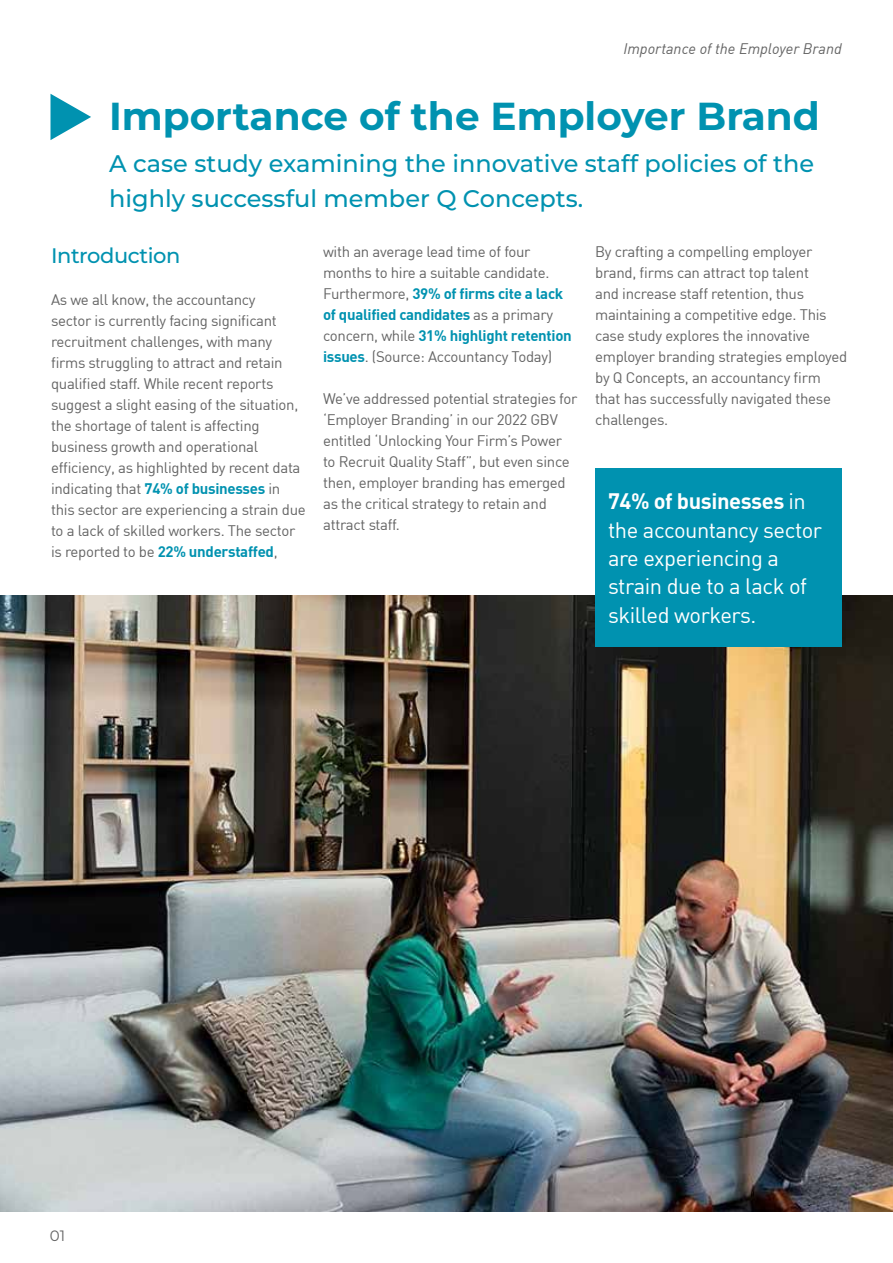
<style>
.page{position:relative;width:893px;height:1263px;background:#fff}
.page>*{position:absolute;margin:0;border:0;box-sizing:border-box;transform-origin:0 0}
.t1{font:700 39px "Montserrat";color:#0092b0}
.t2{font:500 24px/35.4px "Montserrat";color:#0092b0}
.t3{font:21.9px/28.3px "DIN";letter-spacing:-.02em;color:#fff}
.t4{font:21.9px "DIN Bold";letter-spacing:-.02em;color:#fff}
.t5{font:500 21px "Montserrat";letter-spacing:-.02em;color:#0092b0}
.t6{font:15px/21px "DIN";letter-spacing:-.02em;color:#646464}
.t7{font:15px/21px "DIN Bold";letter-spacing:-.02em;color:#0092b0}
.t8{font:italic 15px "DIN";color:#646464}
.t9{font:15px "Montserrat";color:#646464}
.s1{font-family:"DIN Bold";color:#0092b0}
.s2{font-family:"DIN";color:#646464}
.s3{font-family:"DIN"}
</style>
<div class="page">
<svg style="left:50px;top:94px;width:41px;height:46px"></svg>
<img style="left:0;top:595px;width:893px;height:617px">
<div style="left:595px;top:468px;width:246px;height:178px;background:#0092b0"></div>
<p class="t8" style="left:623px;top:39px;width:220px">Importance of the Employer Brand</p>
<h1 class="t1" style="left:109px;top:90px;width:712px">Importance of the Employer Brand</h1>
<h2 class="t2" style="left:109px;top:145px;width:706px">A case study examining the innovative staff policies of the highly successful member Q Concepts.</h2>
<h3 class="t5" style="left:51px;top:241px;width:131px">Introduction</h3>
<p class="t6" style="left:51px;top:288px;width:256px">As we all know, the accountancy<br>sector is currently facing significant recruitment challenges, with many firms struggling to attract and retain qualified staff. While recent reports suggest a slight easing of the situation, the shortage of talent is affecting business growth and operational efficiency, as highlighted by recent data indicating that <span class="s1">74% of businesses</span> in this sector are experiencing a strain due to a lack of skilled workers. The sector is reported to be <span class="s1">22% understaffed</span>,</p>
<p class="t6" style="left:595px;top:241px;width:254px">By crafting a compelling employer brand, firms can attract top talent<br>and increase staff retention, thus maintaining a competitive edge. This case study explores the innovative employer branding strategies employed by Q Concepts, an accountancy firm that has successfully navigated these challenges.</p>
<p class="t6" style="left:323px;top:241px;width:228px">with an average lead time of four months to hire a suitable candidate.</p>
<p class="t7" style="left:323px;top:283px;width:250px"><span class="s2">Furthermore,</span> 39% of firms cite a lack of qualified candidates <span class="s2">as a primary concern, while</span> 31% highlight retention</p>
<p class="t6" style="left:323px;top:346px;width:231px"><span class="s1">issues</span>. (Source: Accountancy Today)</p>
<p class="t6" style="left:323px;top:388px;width:256px">We’ve addressed potential strategies for ‘Employer Branding’ in our 2022 GBV entitled ‘Unlocking Your Firm’s Power to Recruit Quality Staff”, but even since then, employer branding has emerged as the critical strategy to retain and attract staff.</p>
<h3 class="t4" style="left:608px;top:487px;width:199px">74% of businesses <span class="s3">in</span></h3>
<h3 class="t3" style="left:608px;top:515px;width:216px">the accountancy sector are experiencing a strain due to a lack of skilled workers.</h3>
<p class="t9" style="left:50px;top:1226px;width:17px">01</p>
</div>
